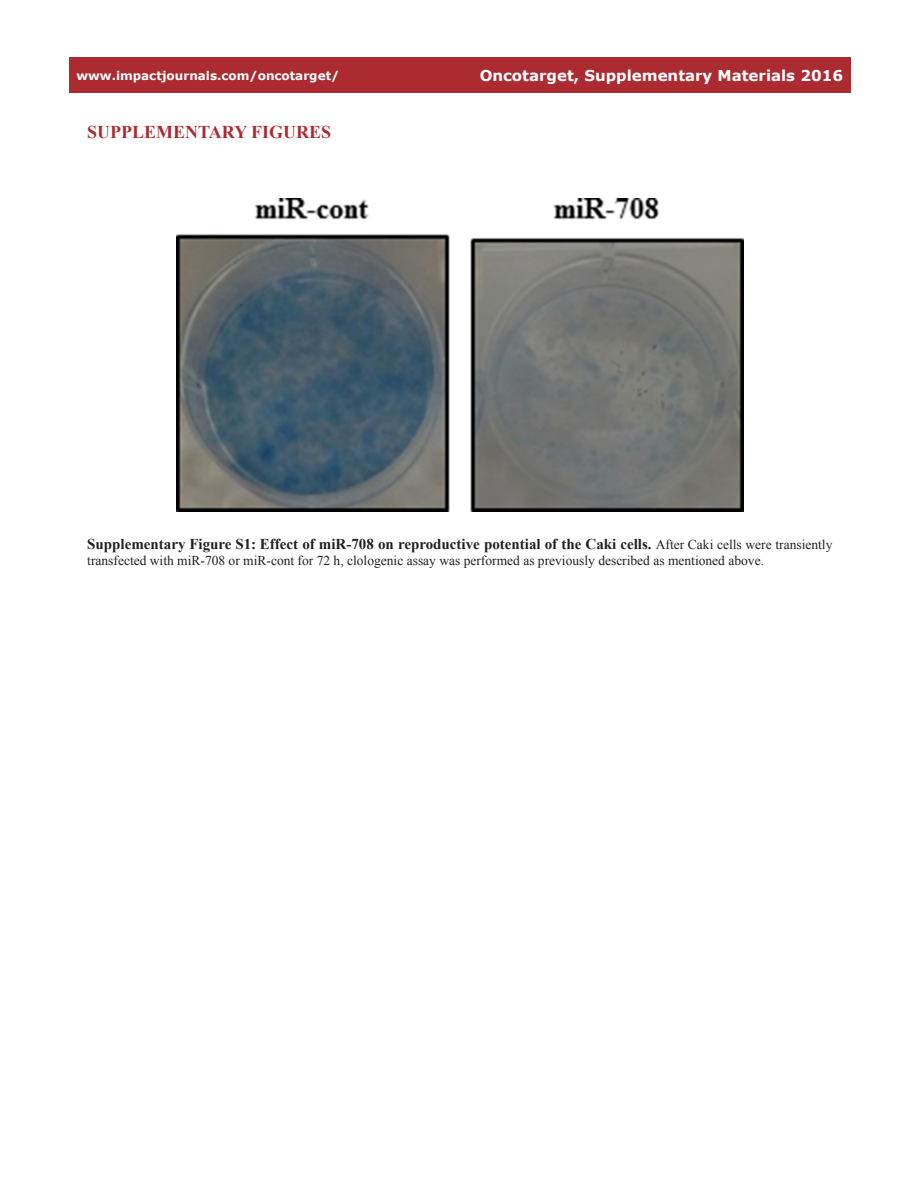
<style>
.page{position:relative;width:918px;height:1188px;background:#fff}
.page>*{position:absolute;margin:0;border:0;box-sizing:border-box;transform-origin:0 0}
.Heading{font:700 18px "Times New Roman";color:#ac2b31}
.t1{font:700 15px "Times New Roman";color:#231f20}
.t2{font:700 15px "Verdana";color:#fff}
.t3{font:13.5px "Times New Roman";color:#231f20}
.t4{font:700 12px "Verdana";color:#fff}
.s1{font-weight:400;font-size:13.5px}
</style>
<div class="page">
<div style="left:69px;top:57px;width:781px;height:36px;background:#ac2b31"></div>
<img style="left:176px;top:198px;width:567px;height:313px">
<p class="t4" style="left:76px;top:67px;width:264px">www.impactjournals.com/oncotarget/</p>
<p class="t2" style="left:480px;top:65px;width:365px">Oncotarget, Supplementary Materials 2016</p>
<p class="Heading" style="left:87px;top:120px;width:245px">SUPPLEMENTARY FIGURES</p>
<p class="t1" style="left:87px;top:533px;width:747px">Supplementary Figure S1: Effect of miR-708 on reproductive potential of the Caki cells. <span class="s1">After Caki cells were transiently</span></p>
<p class="t3" style="left:87px;top:551px;width:678px">transfected with miR-708 or miR-cont for 72 h, clologenic assay was performed as previously described as mentioned above.</p>
</div>
